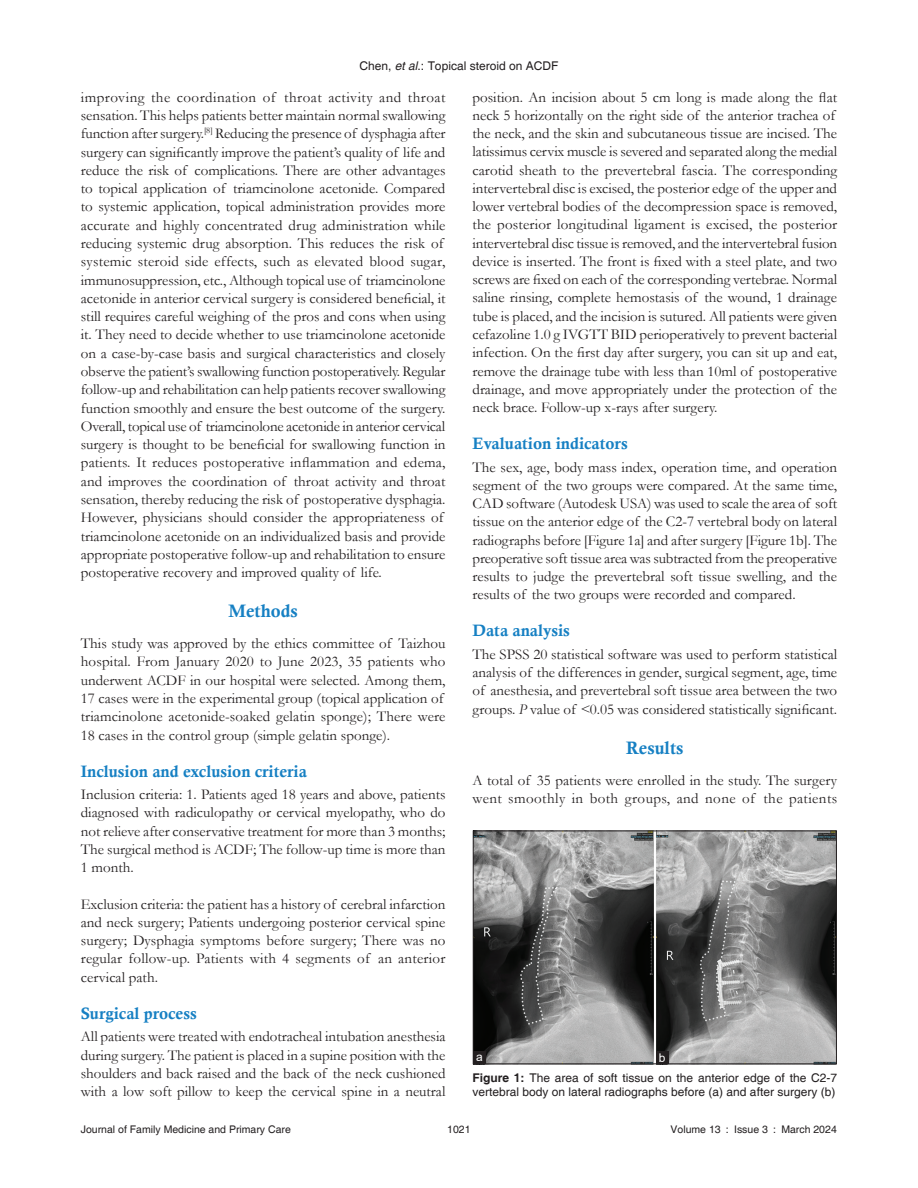
<style>
.page{position:relative;width:918px;height:1188px;background:#fff}
.page>*{position:absolute;margin:0;border:0;box-sizing:border-box;transform-origin:0 0}
.t1{font:18px "Calis MT Bol";color:#1680c3}
.t2{font:16.5px "Calis MT Bol";color:#1680c3}
.TX{font:15px/18.3px "Garamond";color:#231f20;text-align:justify}
.FGC{font:12px/14.4px "Helvetica";color:#231f20}
.LABEL{font:12px "Arial";color:#fff}
.RF{font:10.5px "Helvetica";color:#231f20}
.s1{font-style:italic}
.s2{font-family:"Times New Roman"}
.s3{font-weight:700}
</style>
<div class="page">
<img style="left:475px;top:833px;width:360px;height:229px">
<div style="left:473px;top:831px;width:364px;height:233px;border:1px solid #231f20"></div>
<div style="left:656px;top:1051px;width:13px;height:13px;background:#231f20"></div>
<div style="left:473px;top:1051px;width:13px;height:13px;background:#231f20"></div>
<p class="FGC" style="left:360px;top:59px;width:200px">Chen, <span class="s1">et al</span>.: Topical steroid on ACDF</p>
<p class="TX" style="left:81px;top:87px;width:366px;text-align:left">improving the coordination of throat activity and throat sensation. This helps patients better maintain normal swallowing function after surgery.<sup>[8]</sup> Reducing the presence of dysphagia after surgery can significantly improve the patient’s quality of life and reduce the risk of complications. There are other advantages to topical application of triamcinolone acetonide. Compared to systemic application, topical administration provides more accurate and highly concentrated drug administration while reducing systemic drug absorption. This reduces the risk of systemic steroid side effects, such as elevated blood sugar, immunosuppression, etc., Although topical use of triamcinolone acetonide in anterior cervical surgery is considered beneficial, it still requires careful weighing of the pros and cons when using it. They need to decide whether to use triamcinolone acetonide on a case‑by‑case basis and surgical characteristics and closely observe the patient’s swallowing function postoperatively. Regular follow‑up and rehabilitation can help patients recover swallowing function smoothly and ensure the best outcome of the surgery.<br>Overall, topical use of triamcinolone acetonide in anterior cervical surgery is thought to be beneficial for swallowing function in patients. It reduces postoperative inflammation and edema, and improves the coordination of throat activity and throat sensation, thereby reducing the risk of postoperative dysphagia.<br>However, physicians should consider the appropriateness of triamcinolone acetonide on an individualized basis and provide appropriate postoperative follow‑up and rehabilitation to ensure postoperative recovery and improved quality of life.</p>
<h1 class="t1" style="left:228px;top:601px;width:71px">Methods</h1>
<p class="TX" style="left:81px;top:634px;width:366px;text-align:left">This study was approved by the ethics committee of Taizhou hospital. From January 2020 to June 2023, 35 patients who underwent ACDF in our hospital were selected. Among them, 17 cases were in the experimental group (topical application of triamcinolone acetonide‑soaked gelatin sponge); There were 18 cases in the control group (simple gelatin sponge).</p>
<h2 class="t2" style="left:81px;top:762px;width:228px">Inclusion and exclusion criteria</h2>
<p class="TX" style="left:81px;top:785px;width:366px">Inclusion criteria: 1. Patients aged 18 years and above, patients diagnosed with radiculopathy or cervical myelopathy, who do not relieve after conservative treatment for more than 3 months; The surgical method is ACDF; The follow‑up time is more than 1 month.</p>
<p class="TX" style="left:81px;top:894px;width:366px">Exclusion criteria: the patient has a history of cerebral infarction and neck surgery; Patients undergoing posterior cervical spine surgery; Dysphagia symptoms before surgery; There was no regular follow‑up. Patients with 4 segments of an anterior cervical path.</p>
<h2 class="t2" style="left:81px;top:1004px;width:117px">Surgical process</h2>
<p class="TX" style="left:81px;top:1027px;width:366px">All patients were treated with endotracheal intubation anesthesia during surgery. The patient is placed in a supine position with the shoulders and back raised and the back of the neck cushioned with a low soft pillow to keep the cervical spine in a neutral</p>
<p class="TX" style="left:472px;top:87px;width:366px;text-align:left">position. An incision about 5 cm long is made along the flat neck 5 horizontally on the right side of the anterior trachea of the neck, and the skin and subcutaneous tissue are incised. The latissimus cervix muscle is severed and separated along the medial carotid sheath to the prevertebral fascia. The corresponding intervertebral disc is excised, the posterior edge of the upper and lower vertebral bodies of the decompression space is removed, the posterior longitudinal ligament is excised, the posterior intervertebral disc tissue is removed, and the intervertebral fusion device is inserted. The front is fixed with a steel plate, and two screws are fixed on each of the corresponding vertebrae. Normal saline rinsing, complete hemostasis of the wound, 1 drainage tube is placed, and the incision is sutured. All patients were given cefazoline 1.0 g IVGTT BID perioperatively to prevent bacterial infection. On the first day after surgery, you can sit up and eat, remove the drainage tube with less than 10ml of postoperative drainage, and move appropriately under the protection of the neck brace. Follow‑up x‑rays after surgery.</p>
<h2 class="t2" style="left:472px;top:434px;width:157px">Evaluation indicators</h2>
<p class="TX" style="left:472px;top:457px;width:366px">The sex, age, body mass index, operation time, and operation segment of the two groups were compared. At the same time, CAD software (Autodesk USA) was used to scale the area of soft tissue on the anterior edge of the C2‑7 vertebral body on lateral radiographs before [Figure 1a] and after surgery [Figure 1b]. The preoperative soft tissue area was subtracted from the preoperative results to judge the prevertebral soft tissue swelling, and the results of the two groups were recorded and compared.</p>
<h2 class="t2" style="left:472px;top:621px;width:99px">Data analysis</h2>
<p class="TX" style="left:472px;top:645px;width:366px">The SPSS 20 statistical software was used to perform statistical analysis of the differences in gender, surgical segment, age, time of anesthesia, and prevertebral soft tissue area between the two groups. <span class="s1">P</span> value of <span class="s2">˂</span>0.05 was considered statistically significant.</p>
<h1 class="t1" style="left:626px;top:737px;width:59px">Results</h1>
<p class="TX" style="left:472px;top:770px;width:366px">A total of 35 patients were enrolled in the study. The surgery went smoothly in both groups, and none of the patients</p>
<p class="LABEL" style="left:476px;top:1048px;width:8px">a</p>
<p class="LABEL" style="left:659px;top:1049px;width:8px">b</p>
<p class="FGC" style="left:472px;top:1071px;width:366px"><span class="s3">Figure 1:</span> The area of soft tissue on the anterior edge of the C2‑7 vertebral body on lateral radiographs before (a) and after surgery (b)</p>
<p class="RF" style="left:81px;top:1124px;width:212px">Journal of Family Medicine and Primary Care</p>
<p class="RF" style="left:447px;top:1124px;width:25px">1021</p>
<p class="RF" style="left:671px;top:1124px;width:168px">Volume 13 : Issue 3 : March 2024</p>
</div>
